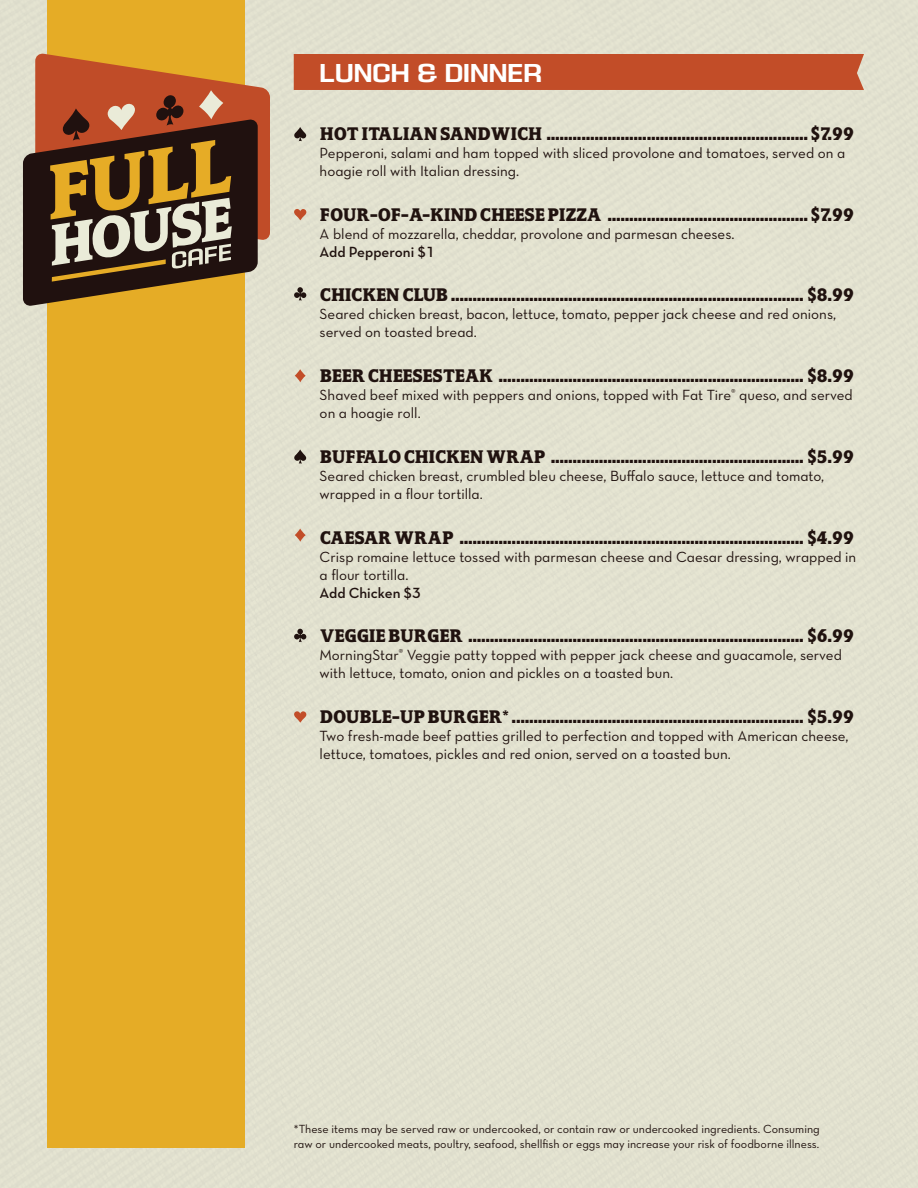
<style>
.page{position:relative;width:918px;height:1188px;background:#e1e1cf}
.page>*{position:absolute;margin:0;border:0;box-sizing:border-box;transform-origin:0 0}
.t1{font:27px "House Gothic HG23 Ext BOLD2";color:#fff}
.t2{font:600 18px "OPTI Moldy";color:#20120f}
.t3{font:15px/18px "Neutra Text Book Alt";color:#20120f}
.t4{font:15px "Neutra Text TF Demi Alt";color:#20120f}
.t5{font:12px/14.4px "Neutra Text Book Alt";color:#20120f}
</style>
<div class="page">
<div style="left:294px;top:54px;width:570px;height:36px;background:#c24d28"></div>
<svg style="left:294px;top:287px;width:12px;height:14px"></svg>
<svg style="left:294px;top:127px;width:12px;height:14px"></svg>
<svg style="left:294px;top:449px;width:12px;height:15px"></svg>
<svg style="left:295px;top:369px;width:11px;height:13px"></svg>
<svg style="left:294px;top:209px;width:12px;height:11px"></svg>
<svg style="left:294px;top:711px;width:12px;height:12px"></svg>
<svg style="left:294px;top:629px;width:12px;height:13px"></svg>
<svg style="left:295px;top:529px;width:11px;height:13px"></svg>
<div style="left:48px;top:0;width:197px;height:1148px;background:#e5ac26"></div>
<svg style="left:35px;top:54px;width:235px;height:186px;fill:#c04c28"></svg>
<svg style="left:23px;top:119px;width:235px;height:187px;fill:#20110f"></svg>
<svg style="left:50px;top:90px;width:182px;height:192px"></svg>
<h1 class="t1" style="left:320px;top:58px;width:224px">LUNCH &amp; DINNER</h1>
<p class="t2" style="left:320px;top:122px;width:535px">HOT ITALIAN SANDWICH ............................................................ $7.99</p>
<p class="t3" style="left:320px;top:144px;width:527px">Pepperoni, salami and ham topped with sliced provolone and tomatoes, served on a hoagie roll with Italian dressing.</p>
<p class="t2" style="left:320px;top:203px;width:535px">FOUR-OF-A-KIND CHEESE PIZZA .............................................. $7.99</p>
<p class="t3" style="left:320px;top:224px;width:416px">A blend of mozzarella, cheddar, provolone and parmesan cheeses.</p>
<p class="t4" style="left:320px;top:242px;width:117px">Add Pepperoni $1</p>
<p class="t2" style="left:320px;top:283px;width:536px">CHICKEN CLUB ................................................................................. $8.99</p>
<p class="t3" style="left:320px;top:305px;width:518px">Seared chicken breast, bacon, lettuce, tomato, pepper jack cheese and red onions, served on toasted bread.</p>
<p class="t2" style="left:320px;top:364px;width:536px">BEER CHEESESTEAK ...................................................................... $8.99</p>
<p class="t3" style="left:320px;top:386px;width:535px">Shaved beef mixed with peppers and onions, topped with Fat Tire<sup>®</sup> queso, and served on a hoagie roll.</p>
<p class="t2" style="left:320px;top:445px;width:535px">BUFFALO CHICKEN WRAP .......................................................... $5.99</p>
<p class="t3" style="left:320px;top:467px;width:506px">Seared chicken breast, crumbled bleu cheese, Buffalo sauce, lettuce and tomato, wrapped in a flour tortilla.</p>
<p class="t2" style="left:320px;top:525px;width:536px">CAESAR WRAP ............................................................................... $4.99</p>
<p class="t3" style="left:320px;top:547px;width:538px">Crisp romaine lettuce tossed with parmesan cheese and Caesar dressing, wrapped in a flour tortilla.</p>
<p class="t4" style="left:320px;top:583px;width:103px">Add Chicken $3</p>
<p class="t2" style="left:320px;top:624px;width:536px">VEGGIE BURGER ............................................................................. $6.99</p>
<p class="t3" style="left:320px;top:646px;width:524px">MorningStar<sup>®</sup> Veggie patty topped with pepper jack cheese and guacamole, served with lettuce, tomato, onion and pickles on a toasted bun.</p>
<p class="t2" style="left:320px;top:705px;width:536px">DOUBLE-UP BURGER* ................................................................... $5.99</p>
<p class="t3" style="left:320px;top:727px;width:530px">Two fresh-made beef patties grilled to perfection and topped with American cheese, lettuce, tomatoes, pickles and red onion, served on a toasted bun.</p>
<p class="t5" style="left:294px;top:1122px;width:528px">*These items may be served raw or undercooked, or contain raw or undercooked ingredients. Consuming raw or undercooked meats, poultry, seafood, shellfish or eggs may increase your risk of foodborne illness.</p>
</div>
